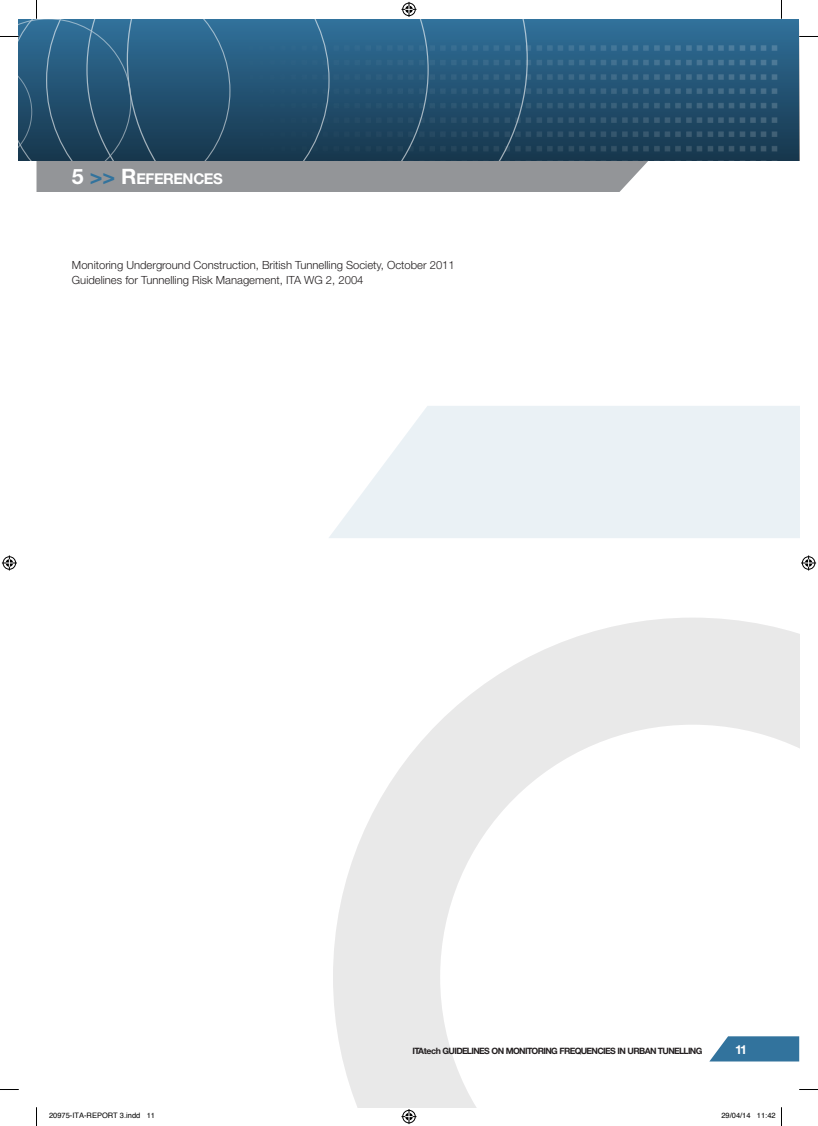
<style>
.page{position:relative;width:818px;height:1126px;background:#fff}
.page>*{position:absolute;margin:0;border:0;box-sizing:border-box;transform-origin:0 0}
.t1{font:700 14.88px "Helvetica Neue";letter-spacing:-.03em;color:#fff}
.t2{font:700 12.5px "Helvetica Neue";color:#fff}
.t3{font:300 11.25px/15px "Helvetica Neue";color:#231f20}
.t4{font:700 8.75px "Helvetica Neue";letter-spacing:-.07em;color:#231f20}
.t5{font:7.5px "Helvetica";color:#000}
.s1{font-size:21.25px}
.s2{font-size:21.25px;color:#32739d}
.s3{font-style:inherit}
</style>
<div class="page">
<svg style="left:333px;top:618px;width:465px;height:489px"></svg>
<svg style="left:329px;top:406px;width:469px;height:132px;background:#ecf2f6"></svg>
<div style="left:19px;top:111px;width:762px;height:81px;background:#939598"></div>
<div style="left:19px;top:160px;width:17px;height:59px;background:#fff"></div>
<svg style="left:594px;top:160px;width:204px;height:32px"></svg>
<div style="left:19px;top:19px;width:779px;height:141px;background:linear-gradient(to bottom,#31719b,#16364c)"></div>
<svg style="left:706px;top:1036px;width:92px;height:25px;background:#5088ab"></svg>
<div style="left:428px;top:19px;width:99px;height:23px;background:#2f6d95"></div>
<div style="left:329px;top:19px;width:99px;height:23px;background:#2f6d95"></div>
<div style="left:230px;top:19px;width:99px;height:23px;background:#2f6d95"></div>
<img style="left:230px;top:42px;width:551px;height:118px">
<svg style="left:798px;top:36px;width:19px;height:1px"></svg>
<svg style="left:0;top:1089px;width:19px;height:1px"></svg>
<svg style="left:799px;top:1089px;width:18px;height:1px"></svg>
<svg style="left:0;top:0;width:230px;height:160px"></svg>
<svg style="left:36px;top:1107px;width:1px;height:18px"></svg>
<svg style="left:401px;top:2px;width:15px;height:15px"></svg>
<svg style="left:401px;top:1109px;width:15px;height:14px"></svg>
<svg style="left:2px;top:555px;width:15px;height:15px"></svg>
<svg style="left:801px;top:555px;width:14px;height:15px"></svg>
<h1 class="t1" style="left:72px;top:170px;width:152px"><span class="s1">5</span> <span class="s2">&gt;&gt;</span> <span class="s1">R</span> EFERENCES</h1>
<p class="t3" style="left:72px;top:257px;width:384px">Monitoring Underground Construction, British Tunnelling Society, October 2011<br>Guidelines for Tunnelling Risk Management, ITA WG 2, 2004</p>
<p class="t4" style="left:412px;top:1045px;width:137px"><span class="s3">ITA</span>TECH GUIDELINES ON MONITORING</p>
<p class="t4" style="left:559px;top:1045px;width:144px">FREQUENCIES IN URBAN TUNELLING</p>
<p class="t2" style="left:734px;top:1041px;width:13px">11</p>
<p class="t5" style="left:49px;top:1109px;width:107px">20975-ITA-REPORT 3.indd 11</p>
<p class="t5" style="left:721px;top:1109px;width:56px">29/04/14 11:42</p>
</div>
